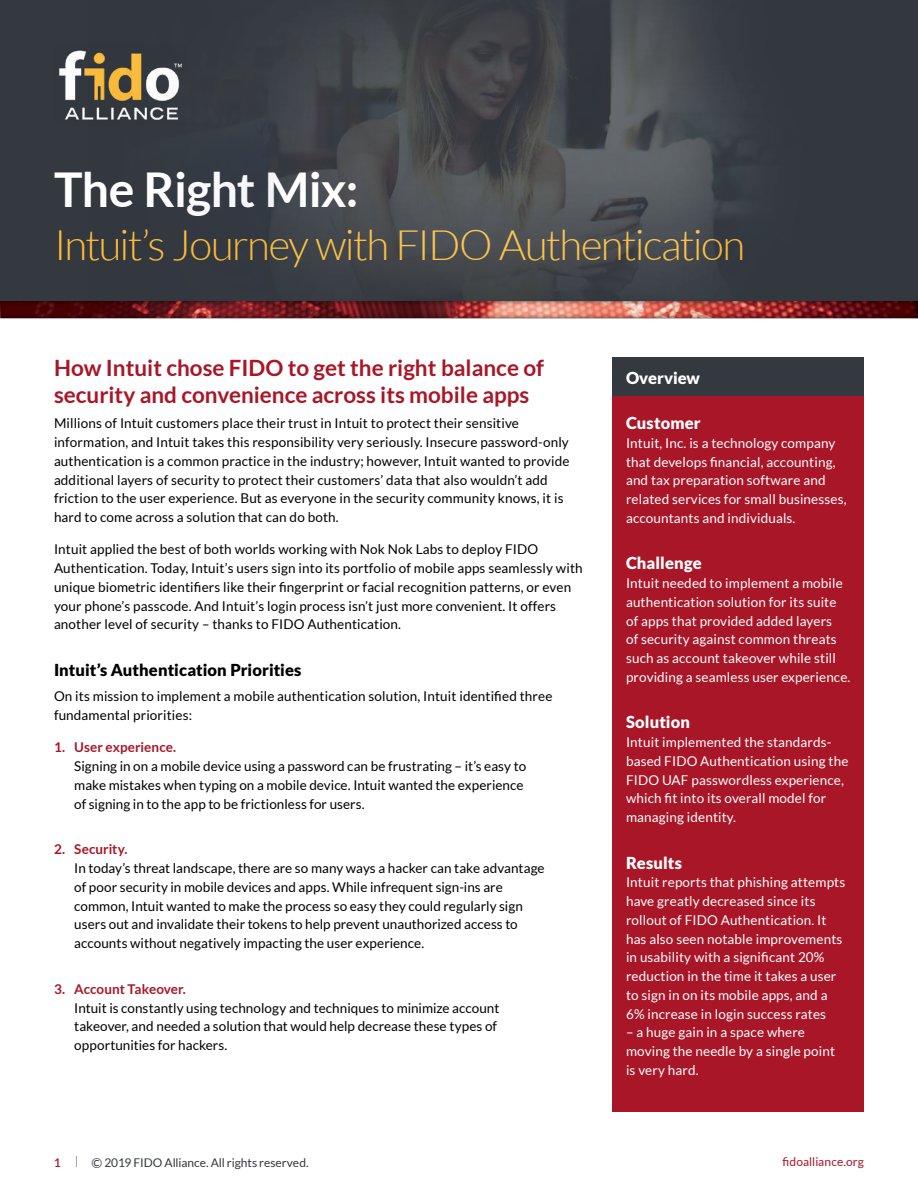
<style>
.page{position:relative;width:918px;height:1188px;background:#fff}
.page>*{position:absolute;margin:0;border:0;box-sizing:border-box;transform-origin:0 0}
.t1{font:700 48px "Lato";letter-spacing:-.015em;color:#fff}
.t2{font:300 42px "Lato";letter-spacing:-.04em;color:#ffbe3a}
.t3{font:700 22.5px/27px "Lato";color:#a91628}
.t4{font:900 16.5px "Lato";letter-spacing:.005em;color:#fff}
.t5{font:900 16.5px "Lato";letter-spacing:.005em;color:#000}
.t6{font:13.5px/18.8px "Lato";letter-spacing:.01em;color:#000}
.t7{font:13.5px/18.8px "Lato";letter-spacing:.01em;color:#fff}
.t8{font:700 13.5px "Lato";letter-spacing:.005em;color:#a91628}
.t9{font:12px "Lato";letter-spacing:-.005em;color:#343940}
.t10{font:12px "Lato";letter-spacing:.005em;color:#a91628}
.s1{font-weight:600;color:#a91628}
.s2{font-weight:300}
.s3{font-size:13.5px}
</style>
<div class="page">
<div style="left:0;top:0;width:918px;height:302px;background:#343940"></div>
<img style="left:59px;top:50px;width:30px;height:70px">
<div style="left:613px;top:396px;width:251px;height:716px;background:#a91628"></div>
<div style="left:613px;top:358px;width:251px;height:38px;background:#343940"></div>
<img style="left:0;top:301px;width:918px;height:18px">
<img style="left:89px;top:0;width:653px;height:294px">
<h1 class="t1" style="left:54px;top:172px;width:306px">The Right Mix:</h1>
<h2 class="t2" style="left:54px;top:228px;width:693px">Intuit’s Journey with FIDO Authentication</h2>
<h3 class="t3" style="left:54px;top:356px;width:492px">How Intuit chose FIDO to get the right balance of security and convenience across its mobile apps</h3>
<p class="t6" style="left:54px;top:414px;width:517px">Millions of Intuit customers place their trust in Intuit to protect their sensitive information, and Intuit takes this responsibility very seriously. Insecure password-only authentication is a common practice in the industry; however, Intuit wanted to provide additional layers of security to protect their customers’ data that also wouldn’t add friction to the user experience. But as everyone in the security community knows, it is hard to come across a solution that can do both.</p>
<p class="t6" style="left:54px;top:540px;width:530px">Intuit applied the best of both worlds working with Nok Nok Labs to deploy FIDO Authentication. Today, Intuit’s users sign into its portfolio of mobile apps seamlessly with unique biometric identifiers like their fingerprint or facial recognition patterns, or even your phone’s passcode. And Intuit’s login process isn’t just more convenient. It offers another level of security – thanks to FIDO Authentication.</p>
<p class="t5" style="left:54px;top:663px;width:249px">Intuit’s Authentication Priorities</p>
<p class="t6" style="left:54px;top:687px;width:500px">On its mission to implement a mobile authentication solution, Intuit identified three fundamental priorities:</p>
<p class="t8" style="left:54px;top:742px;width:124px">1. User experience.</p>
<p class="t6" style="left:74px;top:757px;width:453px">Signing in on a mobile device using a password can be frustrating – it’s easy to make mistakes when typing on a mobile device. Intuit wanted the experience of signing in to the app to be frictionless for users.</p>
<p class="t8" style="left:54px;top:844px;width:75px">2. Security.</p>
<p class="t6" style="left:74px;top:859px;width:472px">In today’s threat landscape, there are so many ways a hacker can take advantage of poor security in mobile devices and apps. While infrequent sign-ins are common, Intuit wanted to make the process so easy they could regularly sign users out and invalidate their tokens to help prevent unauthorized access to accounts without negatively impacting the user experience.</p>
<p class="t8" style="left:54px;top:984px;width:133px">3. Account Takeover.</p>
<p class="t6" style="left:74px;top:998px;width:427px">Intuit is constantly using technology and techniques to minimize account takeover, and needed a solution that would help decrease these types of opportunities for hackers.</p>
<p class="t4" style="left:626px;top:371px;width:76px">Overview</p>
<p class="t4" style="left:626px;top:416px;width:76px">Customer</p>
<p class="t7" style="left:626px;top:433px;width:222px">Intuit, Inc. is a technology company that develops financial, accounting, and tax preparation software and related services for small businesses, accountants and individuals.</p>
<p class="t4" style="left:626px;top:557px;width:77px">Challenge</p>
<p class="t7" style="left:626px;top:574px;width:226px">Intuit needed to implement a mobile authentication solution for its suite of apps that provided added layers<br>of security against common threats such as account takeover while still providing a seamless user experience.</p>
<p class="t4" style="left:626px;top:716px;width:66px">Solution</p>
<p class="t7" style="left:626px;top:733px;width:224px">Intuit implemented the standards&shy;based FIDO Authentication using the<br>FIDO UAF passwordless experience, which fit into its overall model for managing identity.</p>
<p class="t4" style="left:626px;top:856px;width:58px">Results</p>
<p class="t7" style="left:626px;top:873px;width:221px">Intuit reports that phishing attempts have greatly decreased since its rollout of FIDO Authentication. It has also seen notable improvements in usability with a significant 20% reduction in the time it takes a user to sign in on its mobile apps, and a 6% increase in login success rates</p>
<p class="t7" style="left:626px;top:1023px;width:211px">– a huge gain in a space where moving the needle by a single point is very hard.</p>
<p class="t9" style="left:54px;top:1158px;width:256px"><span class="s1">1</span> <span class="s2">|</span> <span class="s3">©</span> 2019 FIDO Alliance. All rights reserved.</p>
<p class="t10" style="left:783px;top:1155px;width:83px">fidoalliance.org</p>
</div>
